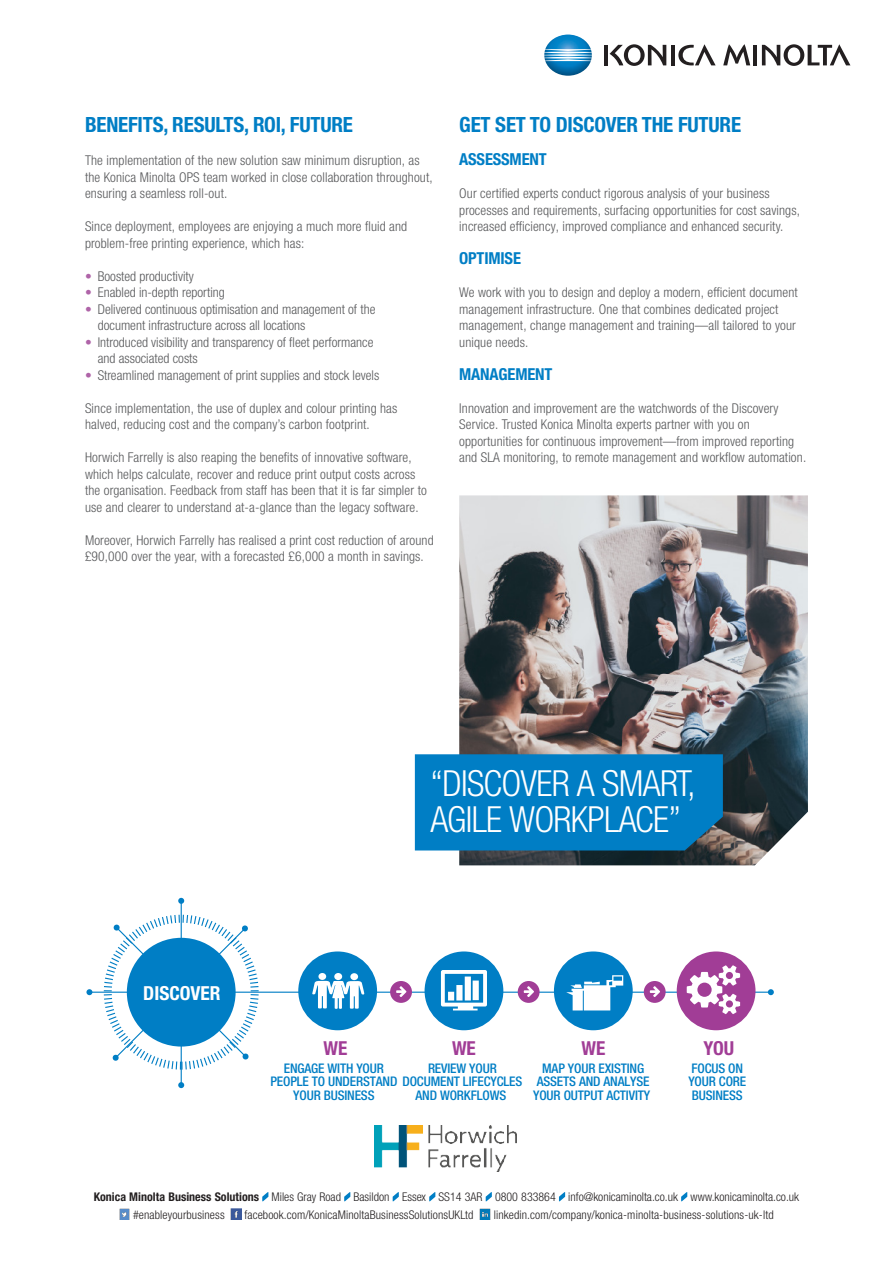
<style>
.page{position:relative;width:893px;height:1263px;background:#fff}
.page>*{position:absolute;margin:0;border:0;box-sizing:border-box;transform-origin:0 0}
.paragraph{font:300 condensed 36px/36px "Helvetica Neue LTW1 G";letter-spacing:-.02em;color:#fff}
.subhead{font:700 condensed 21px "Helvetica Neue LTW1 G";letter-spacing:-.01em;color:#007ec5}
.t1{font:700 condensed 19.35px "Helvetica Neue LTW1 G";color:#fff}
.t2{font:700 condensed 19.2px "Helvetica Neue LTW1 G";color:#a13d96}
.subhead_copy{font:700 condensed 16.5px "Helvetica Neue LTW1 G";letter-spacing:-.01em;color:#007ec5}
.t3{font:300 condensed 13.5px/16.5px "Helvetica Neue LTW1 G";letter-spacing:.01em;color:#57585a}
.t4{font:500 condensed 13.2px/13.6px "Helvetica Neue LTW1 G";letter-spacing:-.01em;color:#007ec5;text-align:center}
.descripter{font:300 condensed 12px "Helvetica Neue LTW1 G";letter-spacing:.01em;color:#231f20}
.Bro_Back__Address_Bo{font:300 condensed 12px "Helvetica Neue LTW1 G";color:#231f20}
.s1{color:#af64a8}
.s2{font-weight:700}
</style>
<div class="page">
<svg style="left:262px;top:1192px;width:6px;height:9px"></svg>
<svg style="left:344px;top:1192px;width:6px;height:9px"></svg>
<svg style="left:393px;top:1192px;width:6px;height:9px"></svg>
<svg style="left:429px;top:1192px;width:6px;height:9px"></svg>
<svg style="left:486px;top:1192px;width:6px;height:9px"></svg>
<svg style="left:559px;top:1192px;width:6px;height:9px"></svg>
<svg style="left:681px;top:1192px;width:6px;height:9px"></svg>
<svg style="left:119px;top:1209px;width:11px;height:10px"></svg>
<svg style="left:231px;top:1209px;width:10px;height:10px"></svg>
<svg style="left:480px;top:1208px;width:11px;height:11px"></svg>
<img style="left:544px;top:35px;width:48px;height:41px">
<hr style="left:604px;top:45px;width:4px;height:20px;background:#231f20">
<hr style="left:671px;top:45px;width:4px;height:20px;background:#231f20">
<hr style="left:753px;top:45px;width:4px;height:20px;background:#231f20">
<svg style="left:678px;top:44px;width:38px;height:21px"></svg>
<svg style="left:610px;top:44px;width:56px;height:22px"></svg>
<svg style="left:762px;top:44px;width:88px;height:22px"></svg>
<svg style="left:723px;top:44px;width:27px;height:21px"></svg>
<img style="left:374px;top:1125px;width:143px;height:46px">
<div style="left:298px;top:951px;width:79px;height:79px;background:#007ec5;border-radius:50%"></div>
<hr style="left:181px;top:901px;width:1px;height:184px;background:#007ec5">
<svg style="left:178px;top:1082px;width:6px;height:6px"></svg>
<svg style="left:178px;top:898px;width:6px;height:6px"></svg>
<hr style="left:89px;top:991px;width:682px;height:2px;background:#007ec5">
<svg style="left:768px;top:989px;width:6px;height:6px"></svg>
<svg style="left:86px;top:989px;width:6px;height:6px"></svg>
<svg style="left:103px;top:913px;width:157px;height:158px"></svg>
<div style="left:390px;top:981px;width:22px;height:22px;background:#a13d96;border-radius:50%"></div>
<svg style="left:396px;top:986px;width:10px;height:11px"></svg>
<div style="left:518px;top:981px;width:22px;height:22px;background:#a13d96;border-radius:50%"></div>
<svg style="left:524px;top:986px;width:10px;height:11px"></svg>
<div style="left:644px;top:981px;width:22px;height:22px;background:#a13d96;border-radius:50%"></div>
<svg style="left:650px;top:986px;width:10px;height:11px"></svg>
<div style="left:554px;top:951px;width:79px;height:79px;background:#007ec5;border-radius:50%"></div>
<svg style="left:312px;top:973px;width:53px;height:36px"></svg>
<div style="left:425px;top:951px;width:78px;height:79px;background:#007ec5;border-radius:50%"></div>
<svg style="left:441px;top:970px;width:46px;height:40px"></svg>
<svg style="left:566px;top:975px;width:57px;height:35px"></svg>
<div style="left:677px;top:951px;width:78px;height:79px;background:#a13d96;border-radius:50%"></div>
<svg style="left:687px;top:965px;width:53px;height:49px"></svg>
<img style="left:459px;top:495px;width:349px;height:370px">
<div style="left:415px;top:754px;width:308px;height:96px;background:#007ec5"></div>
<p class="subhead" style="left:85px;top:112px;width:269px">BENEFITS, RESULTS, ROI, FUTURE</p>
<p class="t3" style="left:85px;top:152px;width:349px">The implementation of the new solution saw minimum disruption, as the Konica Minolta OPS team worked in close collaboration throughout, ensuring a seamless roll-out.</p>
<p class="t3" style="left:85px;top:218px;width:324px">Since deployment, employees are enjoying a much more fluid and problem-free printing experience, which has:</p>
<p class="t3" style="left:85px;top:268px;width:110px"><span class="s1">•</span> Boosted productivity</p>
<p class="t3" style="left:85px;top:284px;width:141px"><span class="s1">•</span> Enabled in-depth reporting</p>
<p class="t3" style="left:98px;top:301px;width:279px;text-indent:-13px"><span class="s1">•</span> Delivered continuous optimisation and management of the document infrastructure across all locations</p>
<p class="t3" style="left:98px;top:334px;width:277px;text-indent:-13px"><span class="s1">•</span> Introduced visibility and transparency of fleet performance and associated costs</p>
<p class="t3" style="left:85px;top:367px;width:296px"><span class="s1">•</span> Streamlined management of print supplies and stock levels</p>
<p class="t3" style="left:85px;top:400px;width:314px">Since implementation, the use of duplex and colour printing has halved, reducing cost and the company’s carbon footprint.</p>
<p class="t3" style="left:85px;top:449px;width:343px">Horwich Farrelly is also reaping the benefits of innovative software, which helps calculate, recover and reduce print output costs across the organisation. Feedback from staff has been that it is far simpler to use and clearer to understand at-a-glance than the legacy software.</p>
<p class="t3" style="left:85px;top:532px;width:350px">Moreover, Horwich Farrelly has realised a print cost reduction of around £90,000 over the year, with a forecasted £6,000 a month in savings.</p>
<p class="subhead" style="left:459px;top:112px;width:283px">GET SET TO DISCOVER THE FUTURE</p>
<p class="subhead_copy" style="left:459px;top:149px;width:89px">ASSESSMENT</p>
<p class="t3" style="left:459px;top:185px;width:342px">Our certified experts conduct rigorous analysis of your business processes and requirements, surfacing opportunities for cost savings, increased efficiency, improved compliance and enhanced security.</p>
<p class="subhead_copy" style="left:459px;top:248px;width:63px">OPTIMISE</p>
<p class="t3" style="left:459px;top:284px;width:340px">We work with you to design and deploy a modern, efficient document management infrastructure. One that combines dedicated project management, change management and training—all tailored to your unique needs.</p>
<p class="subhead_copy" style="left:459px;top:364px;width:95px">MANAGEMENT</p>
<p class="t3" style="left:459px;top:400px;width:348px">Innovation and improvement are the watchwords of the Discovery Service. Trusted Konica Minolta experts partner with you on opportunities for continuous improvement—from improved reporting and SLA monitoring, to remote management and workflow automation.</p>
<p class="paragraph" style="left:431px;top:765px;width:267px">“DISCOVER A SMART,<br>AGILE WORKPLACE”</p>
<p class="t1" style="left:143px;top:981px;width:79px">DISCOVER</p>
<p class="t2" style="left:703px;top:1036px;width:32px">YOU</p>
<p class="t2" style="left:323px;top:1036px;width:25px">WE</p>
<p class="t2" style="left:452px;top:1036px;width:25px">WE</p>
<p class="t2" style="left:581px;top:1036px;width:25px">WE</p>
<p class="t4" style="left:284px;top:1061px;width:102px">ENGAGE WITH YOUR</p>
<p class="t4" style="left:270px;top:1075px;width:253px">PEOPLE TO UNDERSTAND DOCUMENT LIFECYCLES</p>
<p class="t4" style="left:293px;top:1088px;width:83px">YOUR BUSINESS</p>
<p class="t4" style="left:416px;top:1054px;width:92px;line-height:27.2px">REVIEW YOUR<br>AND WORKFLOWS</p>
<p class="t4" style="left:533px;top:1061px;width:119px">MAP YOUR EXISTING<br>ASSETS AND ANALYSE<br>YOUR OUTPUT ACTIVITY</p>
<p class="t4" style="left:688px;top:1061px;width:59px;text-align:left">FOCUS ON<br>YOUR CORE<br>BUSINESS</p>
<p class="Bro_Back__Address_Bo" style="left:94px;top:1190px;width:707px"><span class="s2">Konica Minolta Business Solutions</span> Miles Gray Road Basildon Essex SS14 3AR 0800 833864 info@konicaminolta.co.uk www.konicaminolta.co.uk</p>
<p class="descripter" style="left:133px;top:1208px;width:93px">#enableyourbusiness</p>
<p class="descripter" style="left:244px;top:1208px;width:231px">facebook.com/KonicaMinoltaBusinessSolutionsUKLtd</p>
<p class="descripter" style="left:494px;top:1208px;width:281px">linkedin.com/company/konica-minolta-business-solutions-uk-ltd</p>
</div>
